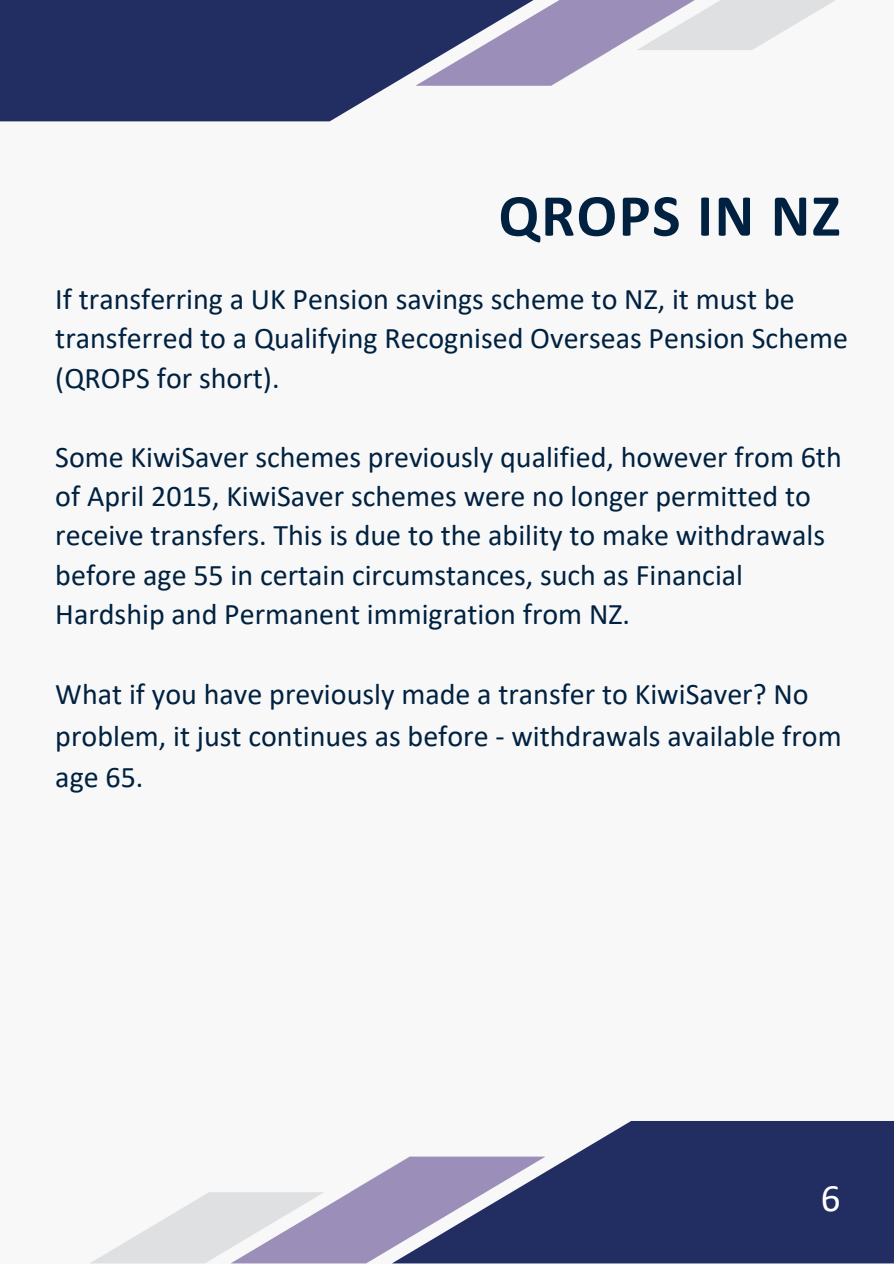
<style>
.page{position:relative;width:894px;height:1264px;background:#fff}
.page>*{position:absolute;margin:0;border:0;box-sizing:border-box;transform-origin:0 0}
.t1{font:700 60px "Calibri";letter-spacing:.025em;color:#002140}
.t2{font:39px "Calibri";color:#fff}
.t3{font:30px/39.3px "Calibri";color:#002140}
</style>
<div class="page">
<div style="left:0;top:0;width:893px;height:1263px;background:#f8f8f8"></div>
<div style="left:0;top:0;width:415px;height:121px;background:#222d61"></div>
<svg style="left:415px;top:0;width:420px;height:86px"></svg>
<div style="left:545px;top:1121px;width:348px;height:142px;background:#222d61"></div>
<svg style="left:91px;top:1156px;width:454px;height:107px"></svg>
<p class="t1" style="left:498px;top:190px;width:343px">QROPS IN NZ</p>
<h1 class="t3" style="left:55px;top:282px;width:793px">If transferring a UK Pension savings scheme to NZ, it must be transferred to a Qualifying Recognised Overseas Pension Scheme (QROPS for short).</h1>
<p class="t3" style="left:55px;top:439px;width:787px">Some KiwiSaver schemes previously qualified, however from 6th of April 2015, KiwiSaver schemes were no longer permitted to receive transfers. This is due to the ability to make withdrawals before age 55 in certain circumstances, such as Financial Hardship and Permanent immigration from NZ.</p>
<p class="t3" style="left:55px;top:675px;width:787px;line-height:41.7px">What if you have previously made a transfer to KiwiSaver? No problem, it just continues as before - withdrawals available from age 65.</p>
<p class="t2" style="left:820px;top:1182px;width:21px">6</p>
</div>
